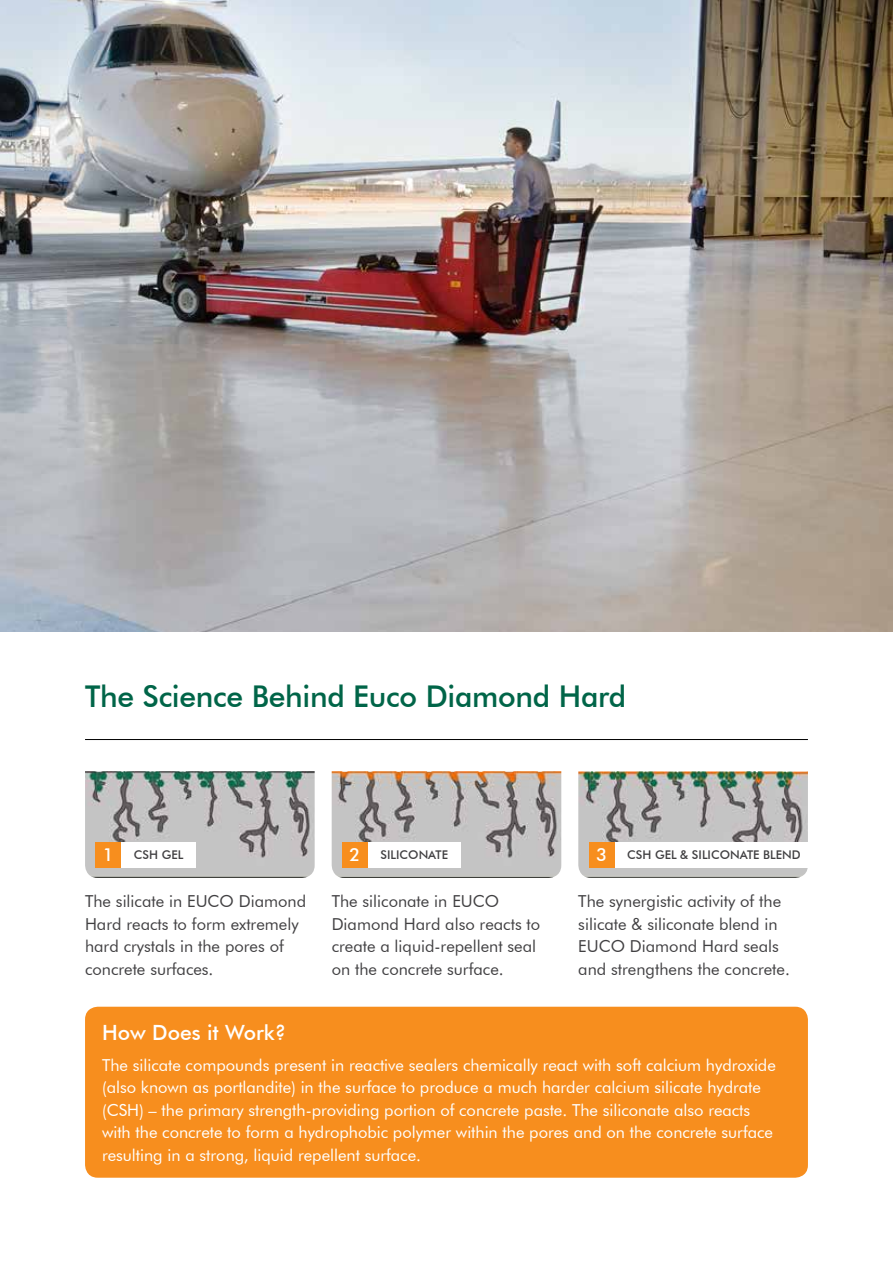
<style>
.page{position:relative;width:893px;height:1263px;background:#fff}
.page>*{position:absolute;margin:0;border:0;box-sizing:border-box;transform-origin:0 0}
.t1{font:500 30px "Futura BT";letter-spacing:-.01em;color:#006548}
.t2{font:500 21px "Futura BT";color:#fff}
.t3{font:16.5px/22.5px "Futura BT";color:#fff}
.t4{font:16.5px/22.5px "Futura BT";color:#414042}
.t5{font:500 12px "Futura BT";color:#414042}
.s1{font-size:18px;color:#fff}
</style>
<div class="page">
<img style="left:0;top:0;width:893px;height:631px">
<hr style="left:85px;top:739px;width:723px;height:1px;background:#000">
<div style="left:85px;top:1007px;width:723px;height:171px;background:#f78e1e;border-radius:13px"></div>
<img style="left:85px;top:771px;width:230px;height:107px">
<img style="left:332px;top:771px;width:229px;height:107px">
<img style="left:578px;top:771px;width:230px;height:107px">
<div style="left:121px;top:842px;width:75px;height:25px;background:#fff"></div>
<div style="left:96px;top:842px;width:25px;height:25px;background:#f78e1e"></div>
<div style="left:368px;top:842px;width:93px;height:25px;background:#fff"></div>
<div style="left:342px;top:842px;width:26px;height:25px;background:#f78e1e"></div>
<div style="left:614px;top:842px;width:199px;height:25px;background:#fff"></div>
<div style="left:589px;top:842px;width:25px;height:25px;background:#f78e1e"></div>
<h1 class="t1" style="left:85px;top:678px;width:543px">The Science Behind Euco Diamond Hard</h1>
<p class="t5" style="left:103px;top:847px;width:82px"><span class="s1">1</span> CSH GEL</p>
<p class="t5" style="left:350px;top:847px;width:100px"><span class="s1">2</span> SILICONATE</p>
<p class="t5" style="left:596px;top:847px;width:206px"><span class="s1">3</span> CSH GEL &amp; SILICONATE BLEND</p>
<p class="t4" style="left:85px;top:890px;width:223px">The silicate in EUCO Diamond<br>Hard reacts to form extremely hard crystals in the pores of concrete surfaces.</p>
<p class="t4" style="left:332px;top:890px;width:210px">The siliconate in EUCO<br>Diamond Hard also reacts to create a liquid-repellent seal on the concrete surface.</p>
<p class="t4" style="left:578px;top:890px;width:213px">The synergistic activity of the silicate &amp; siliconate blend in<br>EUCO Diamond Hard seals and strengthens the concrete.</p>
<p class="t2" style="left:102px;top:1019px;width:186px">How Does it Work?</p>
<p class="t3" style="left:102px;top:1053px;width:675px">The silicate compounds present in reactive sealers chemically react with soft calcium hydroxide (also known as portlandite) in the surface to produce a much harder calcium silicate hydrate (CSH) – the primary strength-providing portion of concrete paste. The siliconate also reacts with the concrete to form a hydrophobic polymer within the pores and on the concrete surface resulting in a strong, liquid repellent surface.</p>
</div>
